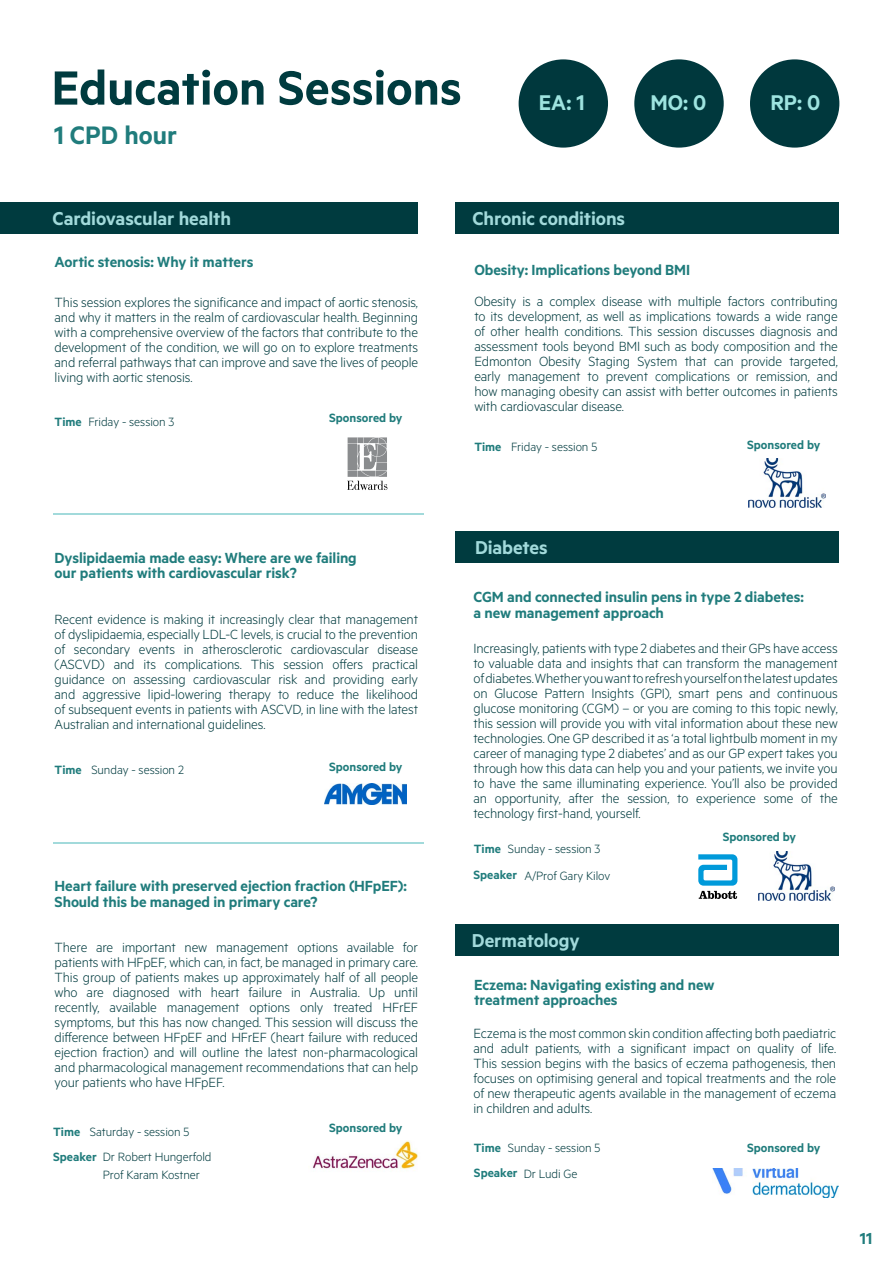
<style>
.page{position:relative;width:893px;height:1263px;background:#fff}
.page>*{position:absolute;margin:0;border:0;box-sizing:border-box;transform-origin:0 0}
.t1{font:600 54px "Metric";color:#003b3f}
.t2{font:600 28.5px "Metric";color:#207c7c}
.t3{font:600 24px "Metric";color:#9ee4e0}
.t4{font:600 21px "Metric";letter-spacing:-.005em;color:#a2dadb}
.t5{font:600 18px "Metric";color:#207c7c}
.t6{font:600 16.5px/15.8px "Metric";letter-spacing:-.005em;color:#207c7c}
.t7{font:300 15px/15px "Metric";letter-spacing:-.01em;color:#003b3f;text-align:justify}
.t8{font:300 13.5px/18px "Metric";letter-spacing:-.005em;color:#003b3f}
.t9{font:600 13.5px "Metric";color:#207c7c}
.s1{font-weight:600;color:#207c7c}
</style>
<div class="page">
<div style="left:519px;top:59px;width:89px;height:89px;background:#00383d;border-radius:50%"></div>
<div style="left:750px;top:59px;width:89px;height:89px;background:#00383d;border-radius:50%"></div>
<div style="left:634px;top:59px;width:90px;height:89px;background:#00383d;border-radius:50%"></div>
<div style="left:455px;top:202px;width:384px;height:32px;background:#003b3f"></div>
<div style="left:455px;top:531px;width:384px;height:32px;background:#003b3f"></div>
<div style="left:455px;top:924px;width:384px;height:32px;background:#003b3f"></div>
<div style="left:0;top:202px;width:418px;height:32px;background:#003b3f"></div>
<img style="left:749px;top:458px;width:76px;height:49px">
<img style="left:712px;top:1168px;width:127px;height:30px">
<img style="left:758px;top:852px;width:77px;height:49px">
<svg style="left:698px;top:854px;width:39px;height:45px"></svg>
<hr style="left:53px;top:513px;width:370px;height:1px;background:#a2dadb">
<svg style="left:347px;top:437px;width:40px;height:53px"></svg>
<img style="left:325px;top:784px;width:82px;height:21px">
<hr style="left:53px;top:842px;width:370px;height:2px;background:#a2dadb">
<img style="left:312px;top:1141px;width:106px;height:28px">
<h1 class="t1" style="left:52px;top:56px;width:412px">Education Sessions</h1>
<h2 class="t2" style="left:54px;top:118px;width:125px">1 CPD hour</h2>
<h3 class="t3" style="left:539px;top:88px;width:47px">EA: 1</h3>
<h3 class="t3" style="left:650px;top:88px;width:58px">MO: 0</h3>
<h3 class="t3" style="left:770px;top:88px;width:52px">RP: 0</h3>
<h3 class="t4" style="left:52px;top:206px;width:180px">Cardiovascular health</h3>
<p class="t6" style="left:55px;top:254px;width:200px">Aortic stenosis: Why it matters</p>
<p class="t7" style="left:55px;top:294px;width:365px">This session explores the significance and impact of aortic stenosis, and why it matters in the realm of cardiovascular health. Beginning with a comprehensive overview of the factors that contribute to the development of the condition, we will go on to explore treatments and referral pathways that can improve and save the lives of people living with aortic stenosis.</p>
<p class="t9" style="left:55px;top:414px;width:29px">Time</p>
<p class="t9" style="left:329px;top:410px;width:75px">Sponsored by</p>
<p class="t8" style="left:88px;top:412px;width:88px">Friday - session 3</p>
<h3 class="t4" style="left:472px;top:206px;width:154px">Chronic conditions</h3>
<p class="t6" style="left:474px;top:262px;width:217px">Obesity: Implications beyond BMI</p>
<p class="t7" style="left:474px;top:293px;width:365px">Obesity is a complex disease with multiple factors contributing to its development, as well as implications towards a wide range of other health conditions. This session discusses diagnosis and assessment tools beyond BMI such as body composition and the Edmonton Obesity Staging System that can provide targeted, early management to prevent complications or remission, and how managing obesity can assist with better outcomes in patients with cardiovascular disease.</p>
<p class="t8" style="left:474px;top:438px;width:124px"><span class="s1">Time</span> Friday - session 5</p>
<p class="t9" style="left:747px;top:437px;width:75px">Sponsored by</p>
<p class="t6" style="left:55px;top:549px;width:304px">Dyslipidaemia made easy: Where are we failing our patients with cardiovascular risk?</p>
<p class="t7" style="left:55px;top:611px;width:365px">Recent evidence is making it increasingly clear that management of dyslipidaemia, especially LDL-C levels, is crucial to the prevention of secondary events in atherosclerotic cardiovascular disease (ASCVD) and its complications. This session offers practical guidance on assessing cardiovascular risk and providing early and aggressive lipid-lowering therapy to reduce the likelihood of subsequent events in patients with ASCVD, in line with the latest Australian and international guidelines.</p>
<p class="t9" style="left:55px;top:762px;width:29px">Time</p>
<p class="t9" style="left:329px;top:758px;width:75px">Sponsored by</p>
<p class="t8" style="left:91px;top:761px;width:94px">Sunday - session 2</p>
<p class="t6" style="left:55px;top:877px;width:354px">Heart failure with preserved ejection fraction (HFpEF):<br>Should this be managed in primary care?</p>
<p class="t7" style="left:55px;top:939px;width:365px">There are important new management options available for patients with HFpEF, which can, in fact, be managed in primary care.<br>This group of patients makes up approximately half of all people who are diagnosed with heart failure in Australia. Up until recently, available management options only treated HFrEF symptoms, but this has now changed. This session will discuss the difference between HFpEF and HFrEF (heart failure with reduced ejection fraction) and will outline the latest non-pharmacological and pharmacological management recommendations that can help your patients who have HFpEF.</p>
<p class="t9" style="left:53px;top:1124px;width:29px">Time</p>
<p class="t9" style="left:329px;top:1120px;width:75px">Sponsored by</p>
<p class="t8" style="left:90px;top:1122px;width:101px">Saturday - session 5</p>
<p class="t8" style="left:103px;top:1147px;width:110px;text-indent:-50px"><span class="s1">Speaker</span> Dr Robert Hungerfold<br>Prof Karam Kostner</p>
<h3 class="t4" style="left:475px;top:535px;width:74px">Diabetes</h3>
<p class="t6" style="left:473px;top:589px;width:332px">CGM and connected insulin pens in type 2 diabetes: a new management approach</p>
<p class="t7" style="left:473px;top:640px;width:366px">Increasingly, patients with type 2 diabetes and their GPs have access to valuable data and insights that can transform the management of diabetes. Whether you want to refresh yourself on the latest updates on Glucose Pattern Insights (GPI), smart pens and continuous glucose monitoring (CGM) – or you are coming to this topic newly, this session will provide you with vital information about these new technologies. One GP described it as ‘a total lightbulb moment in my career of managing type 2 diabetes’ and as our GP expert takes you through how this data can help you and your patients, we invite you to have the same illuminating experience. You’ll also be provided an opportunity, after the session, to experience some of the technology first-hand, yourself.</p>
<p class="t9" style="left:723px;top:829px;width:75px">Sponsored by</p>
<p class="t8" style="left:474px;top:840px;width:128px"><span class="s1">Time</span> Sunday - session 3</p>
<p class="t8" style="left:473px;top:866px;width:138px"><span class="s1">Speaker</span> A/Prof Gary Kilov</p>
<h3 class="t4" style="left:472px;top:928px;width:109px">Dermatology</h3>
<p class="t6" style="left:474px;top:976px;width:242px">Eczema: Navigating existing and new treatment approaches</p>
<p class="t7" style="left:473px;top:1025px;width:364px">Eczema is the most common skin condition affecting both paediatric and adult patients, with a significant impact on quality of life.<br>This session begins with the basics of eczema pathogenesis, then focuses on optimising general and topical treatments and the role of new therapeutic agents available in the management of eczema in children and adults.</p>
<p class="t8" style="left:474px;top:1138px;width:128px"><span class="s1">Time</span> Sunday - session 5</p>
<p class="t8" style="left:474px;top:1164px;width:105px"><span class="s1">Speaker</span> Dr Ludi Ge</p>
<p class="t9" style="left:747px;top:1139px;width:75px">Sponsored by</p>
<p class="t5" style="left:860px;top:1228px;width:14px">11</p>
</div>
